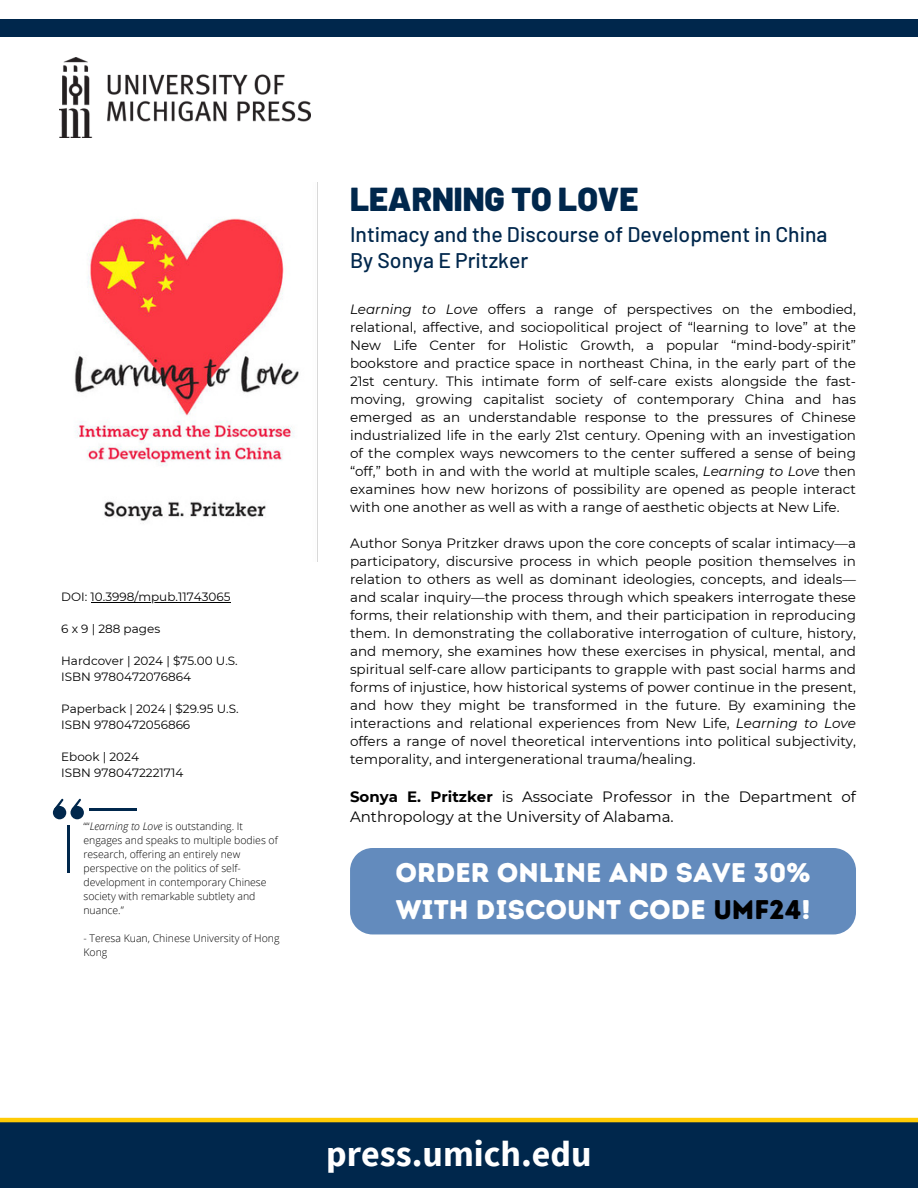
<style>
.page{position:relative;width:918px;height:1188px;background:#fff}
.page>*{position:absolute;margin:0;border:0;box-sizing:border-box;transform-origin:0 0}
.t1{font:700 36px "Source Sans Pro";color:#fff}
.t2{font:900 33.15px "Barlow";color:#00274c}
.t3{font:27px/37.2px "Intro Rust Base";color:#fff}
.t4{font:500 21.15px/25.8px "Barlow";color:#00274c}
.t5{font:15px/20.2px "Montserrat";color:#000}
.t6{font:13.5px/18px "Montserrat";color:#000;text-align:justify}
.t7{font:12px/16px "Montserrat";color:#000}
.t8{font:300 10.5px/14px "Open Sans";color:#000}
.s1{font-style:italic}
.s2{font-weight:700}
.s3{color:#000}
</style>
<div class="page">
<div style="left:0;top:19px;width:918px;height:18px;background:#00274c"></div>
<img style="left:60px;top:58px;width:250px;height:80px">
<div style="left:0;top:1122px;width:918px;height:66px;background:#00274c"></div>
<div style="left:350px;top:848px;width:506px;height:86px;background:#638bbd"></div>
<img style="left:74px;top:218px;width:225px;height:303px">
<hr style="left:91px;top:602px;width:140px;height:1px;background:#000">
<hr style="left:0;top:1118px;width:918px;height:4px;background:#ffcb05">
<div style="left:71px;top:806px;width:13px;height:13px;background:#00274c;border-radius:50%"></div>
<svg style="left:72px;top:799px;width:9px;height:9px"></svg>
<div style="left:53px;top:806px;width:13px;height:13px;background:#00274c;border-radius:50%"></div>
<svg style="left:54px;top:799px;width:10px;height:10px"></svg>
<hr style="left:67px;top:825px;width:3px;height:48px;background:#00274c">
<hr style="left:89px;top:808px;width:48px;height:3px;background:#00274c">
<h6 class="t7" style="left:61px;top:588px;width:171px">DOI: 10.3998/mpub.11743065</h6>
<h6 class="t7" style="left:61px;top:620px;width:100px">6 x 9 | 288 pages</h6>
<h6 class="t7" style="left:61px;top:652px;width:178px">Hardcover | 2024 | $75.00 U.S.<br>ISBN 9780472076864</h6>
<h6 class="t7" style="left:61px;top:700px;width:179px">Paperback | 2024 | $29.95 U.S.<br>ISBN 9780472056866</h6>
<h6 class="t7" style="left:61px;top:748px;width:124px">Ebook | 2024<br>ISBN 9780472221714</h6>
<h5 class="t8" style="left:83px;top:819px;width:196px">““<span class="s1">Learning to Love</span> is outstanding. It engages and speaks to multiple bodies of research, offering an entirely new perspective on the politics of self&shy;development in contemporary Chinese society with remarkable subtlety and nuance.”</h5>
<h3 class="t8" style="left:83px;top:931px;width:198px">- Teresa Kuan, Chinese University of Hong<br>Kong</h3>
<p class="t2" style="left:350px;top:178px;width:290px">LEARNING TO LOVE</p>
<h3 class="t4" style="left:350px;top:221px;width:479px">Intimacy and the Discourse of Development in China<br>By Sonya E Pritzker</h3>
<p class="t6" style="left:350px;top:300px;width:507px"><span class="s1">Learning to Love</span> offers a range of perspectives on the embodied, relational, affective, and sociopolitical project of “learning to love” at the New Life Center for Holistic Growth, a popular “mind-body-spirit” bookstore and practice space in northeast China, in the early part of the 21st century. This intimate form of self-care exists alongside the fast&shy;moving, growing capitalist society of contemporary China and has emerged as an understandable response to the pressures of Chinese industrialized life in the early 21st century. Opening with an investigation of the complex ways newcomers to the center suffered a sense of being “off,” both in and with the world at multiple scales, <span class="s1">Learning to Love</span> then examines how new horizons of possibility are opened as people interact with one another as well as with a range of aesthetic objects at New Life.</p>
<p class="t6" style="left:350px;top:534px;width:507px">Author Sonya Pritzker draws upon the core concepts of scalar intimacy—a participatory, discursive process in which people position themselves in relation to others as well as dominant ideologies, concepts, and ideals— and scalar inquiry—the process through which speakers interrogate these forms, their relationship with them, and their participation in reproducing them. In demonstrating the collaborative interrogation of culture, history, and memory, she examines how these exercises in physical, mental, and spiritual self-care allow participants to grapple with past social harms and forms of injustice, how historical systems of power continue in the present, and how they might be transformed in the future. By examining the interactions and relational experiences from New Life, <span class="s1">Learning to Love </span>offers a range of novel theoretical interventions into political subjectivity, temporality, and intergenerational trauma/healing.</p>
<h1 class="t5" style="left:350px;top:787px;width:507px"><span class="s2">Sonya E. Pritzker</span> is Associate Professor in the Department of<br>Anthropology at the University of Alabama.</h1>
<h5 class="t3" style="left:395px;top:854px;width:417px">ORDER ONLINE AND SAVE 30%<br>WITH DISCOUNT CODE <span class="s3">UMF24</span>!</h5>
<h5 class="t1" style="left:326px;top:1130px;width:267px">press.umich.edu</h5>
</div>
